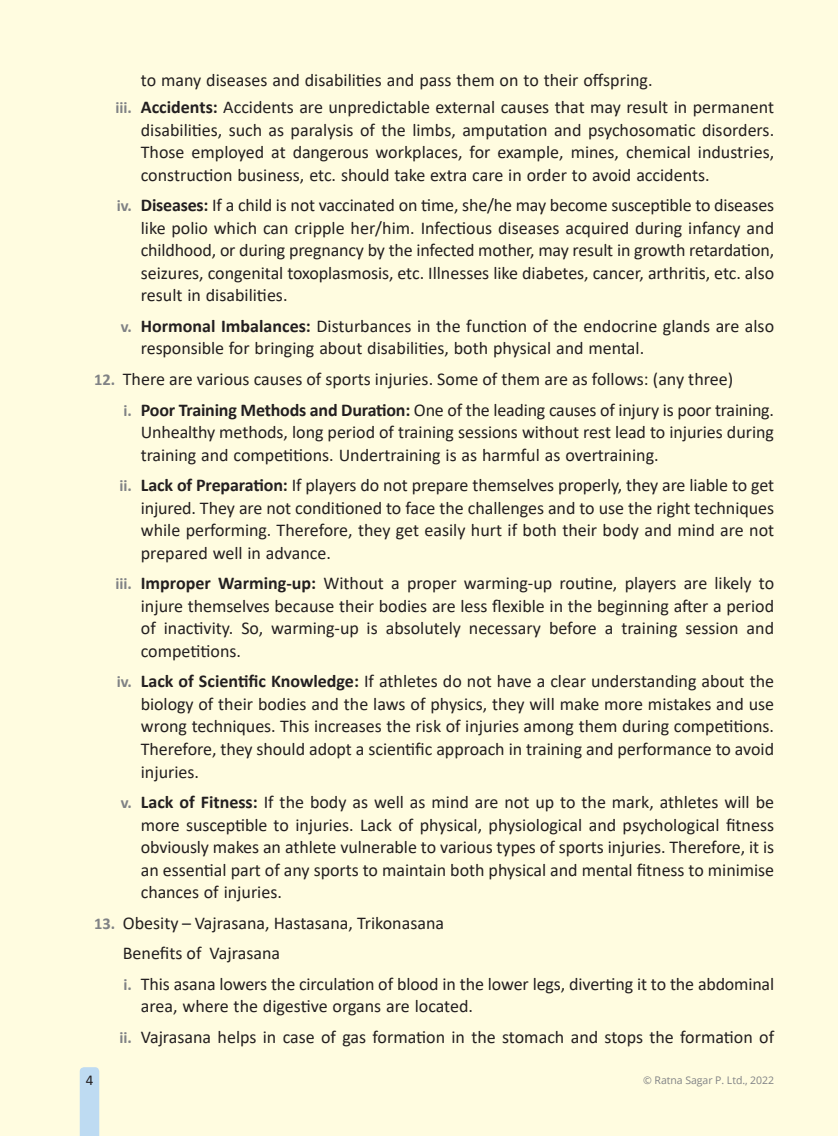
<style>
.page{position:relative;width:838px;height:1136px;background:#fff}
.page>*{position:absolute;margin:0;border:0;box-sizing:border-box;transform-origin:0 0}
.Exercise_abc{font:18px/22.5px "Calibri";color:#231f20;text-align:justify}
.Exer_123{font:18px "Calibri";color:#231f20}
.t1{font:15px "Calibri";color:#231f20}
.t2{font:10.5px "Open Sans";letter-spacing:-.005em;color:#808285}
.s1{font-weight:700;font-size:16.5px;color:#808285}
.s2{font-weight:700}
</style>
<div class="page">
<div style="left:0;top:0;width:837px;height:1135px;background:#fffce0"></div>
<svg style="left:80px;top:1067px;width:19px;height:68px"></svg>
<p class="Exercise_abc" style="left:141px;top:68px;width:513px">to many diseases and disabilities and pass them on to their offspring.</p>
<p class="Exercise_abc" style="left:141px;top:95px;width:635px;text-indent:-25px"><span class="s1">iii.</span> <span class="s2">Accidents:</span> Accidents are unpredictable external causes that may result in permanent disabilities, such as paralysis of the limbs, amputation and psychosomatic disorders.<br>Those employed at dangerous workplaces, for example, mines, chemical industries, construction business, etc. should take extra care in order to avoid accidents.</p>
<p class="Exercise_abc" style="left:141px;top:193px;width:635px;text-indent:-24px"><span class="s1">iv.</span> <span class="s2">Diseases:</span> If a child is not vaccinated on time, she/he may become susceptible to diseases like polio which can cripple her/him. Infectious diseases acquired during infancy and childhood, or during pregnancy by the infected mother, may result in growth retardation, seizures, congenital toxoplasmosis, etc. Illnesses like diabetes, cancer, arthritis, etc. also result in disabilities.</p>
<p class="Exercise_abc" style="left:141px;top:314px;width:635px;text-indent:-20px"><span class="s1">v.</span> <span class="s2">Hormonal Imbalances:</span> Disturbances in the function of the endocrine glands are also responsible for bringing about disabilities, both physical and mental.</p>
<p class="Exer_123" style="left:94px;top:366px;width:640px"><span class="s1">12.</span> There are various causes of sports injuries. Some of them are as follows: (any three)</p>
<p class="Exercise_abc" style="left:141px;top:398px;width:635px;text-indent:-17px"><span class="s1">i.</span> <span class="s2">Poor Training Methods and Duration:</span> One of the leading causes of injury is poor training.<br>Unhealthy methods, long period of training sessions without rest lead to injuries during training and competitions. Undertraining is as harmful as overtraining.</p>
<p class="Exercise_abc" style="left:141px;top:473px;width:635px;text-indent:-21px"><span class="s1">ii.</span> <span class="s2">Lack of Preparation:</span> If players do not prepare themselves properly, they are liable to get injured. They are not conditioned to face the challenges and to use the right techniques while performing. Therefore, they get easily hurt if both their body and mind are not prepared well in advance.</p>
<p class="Exercise_abc" style="left:141px;top:571px;width:635px;text-indent:-25px"><span class="s1">iii.</span> <span class="s2">Improper Warming-up:</span> Without a proper warming-up routine, players are likely to injure themselves because their bodies are less flexible in the beginning after a period of inactivity. So, warming-up is absolutely necessary before a training session and competitions.</p>
<p class="Exercise_abc" style="left:141px;top:669px;width:635px;text-indent:-24px"><span class="s1">iv.</span> <span class="s2">Lack of Scientific Knowledge:</span> If athletes do not have a clear understanding about the biology of their bodies and the laws of physics, they will make more mistakes and use wrong techniques. This increases the risk of injuries among them during competitions.<br>Therefore, they should adopt a scientific approach in training and performance to avoid injuries.</p>
<p class="Exercise_abc" style="left:141px;top:790px;width:635px;text-indent:-20px"><span class="s1">v.</span> <span class="s2">Lack of Fitness:</span> If the body as well as mind are not up to the mark, athletes will be more susceptible to injuries. Lack of physical, physiological and psychological fitness obviously makes an athlete vulnerable to various types of sports injuries. Therefore, it is an essential part of any sports to maintain both physical and mental fitness to minimise chances of injuries.</p>
<p class="Exer_123" style="left:94px;top:910px;width:351px"><span class="s1">13.</span> Obesity – Vajrasana, Hastasana, Trikonasana</p>
<p class="Exer_123" style="left:123px;top:940px;width:159px">Benefits of Vajrasana</p>
<p class="Exercise_abc" style="left:141px;top:972px;width:635px;text-indent:-17px"><span class="s1">i.</span> This asana lowers the circulation of blood in the lower legs, diverting it to the abdominal area, where the digestive organs are located.</p>
<p class="Exercise_abc" style="left:120px;top:1025px;width:656px"><span class="s1">ii.</span> Vajrasana helps in case of gas formation in the stomach and stops the formation of</p>
<p class="t1" style="left:86px;top:1069px;width:9px">4</p>
<p class="t2" style="left:643px;top:1072px;width:132px">© Ratna Sagar P. Ltd., 2022</p>
</div>
